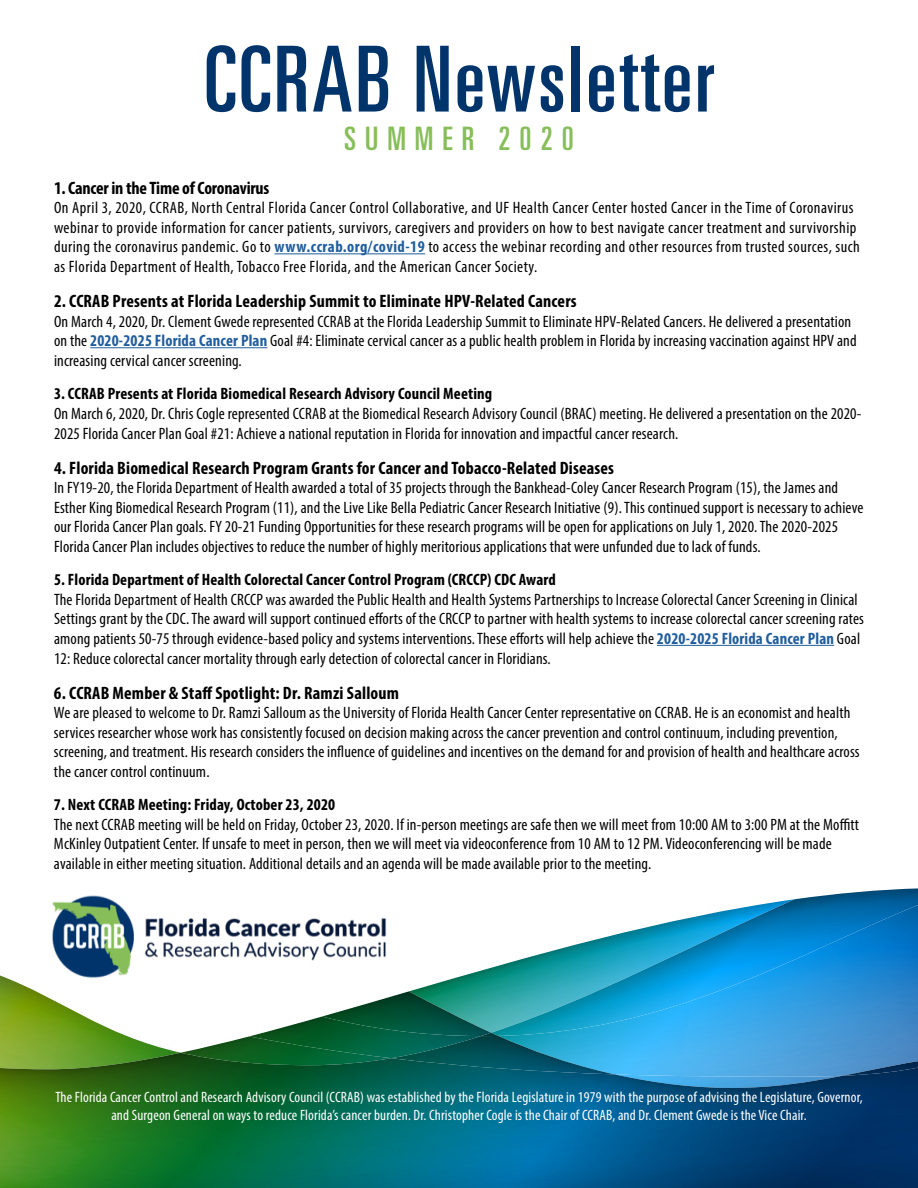
<style>
.page{position:relative;width:918px;height:1188px;background:#fff}
.page>*{position:absolute;margin:0;border:0;box-sizing:border-box;transform-origin:0 0}
.t1{font:ultra-condensed 91.2px "Univers";letter-spacing:.03em;color:#00346b}
.t2{font:ultra-condensed 32.4px "Univers";letter-spacing:.28em;color:#87be59}
.t3{font:700 condensed 18px "Myriad Pro";letter-spacing:.01em;color:#000}
.t4{font:700 condensed 18px "Myriad Pro";letter-spacing:-.01em;color:#000}
.t5{font:condensed 16.5px/19.6px "Myriad Pro";letter-spacing:.01em;color:#000}
.t6{font:condensed 16.5px/19.6px "Myriad Pro";letter-spacing:.03em;color:#000}
.t7{font:700 condensed 16.5px "Myriad Pro";letter-spacing:.01em;color:#000}
.t8{font:condensed 15px/18px "Myriad Pro";letter-spacing:.01em;color:#fff;text-align:center}
.s1{font-weight:700;color:#215e9e}
</style>
<div class="page">
<hr style="left:274px;top:253px;width:151px;height:1px;background:#215e9e">
<hr style="left:90px;top:347px;width:177px;height:1px;background:#215e9e">
<img style="left:0;top:975px;width:181px;height:78px">
<img style="left:410px;top:967px;width:81px;height:24px">
<img style="left:491px;top:888px;width:427px;height:145px">
<img style="left:498px;top:904px;width:420px;height:132px">
<img style="left:322px;top:991px;width:169px;height:42px">
<img style="left:251px;top:1017px;width:230px;height:19px">
<img style="left:181px;top:1036px;width:210px;height:17px">
<img style="left:481px;top:1033px;width:17px;height:3px">
<img style="left:391px;top:1036px;width:527px;height:17px">
<img style="left:0;top:1053px;width:918px;height:135px">
<img style="left:46px;top:895px;width:341px;height:94px">
<h1 class="t1" style="left:204px;top:27px;width:511px">CCRAB Newsletter</h1>
<h2 class="t2" style="left:344px;top:120px;width:231px">SUMMER 2020</h2>
<p class="t4" style="left:54px;top:176px;width:217px">1. Cancer in the Time of Coronavirus</p>
<p class="t6" style="left:54px;top:198px;width:807px">On April 3, 2020, CCRAB, North Central Florida Cancer Control Collaborative, and UF Health Cancer Center hosted Cancer in the Time of Coronavirus webinar to provide information for cancer patients, survivors, caregivers and providers on how to best navigate cancer treatment and survivorship during the coronavirus pandemic. Go to <span class="s1">www.ccrab.org/covid-19</span> to access the webinar recording and other resources from trusted sources, such as Florida Department of Health, Tobacco Free Florida, and the American Cancer Society.</p>
<p class="t3" style="left:54px;top:290px;width:524px">2. CCRAB Presents at Florida Leadership Summit to Eliminate HPV-Related Cancers</p>
<p class="t5" style="left:54px;top:311px;width:804px">On March 4, 2020, Dr. Clement Gwede represented CCRAB at the Florida Leadership Summit to Eliminate HPV-Related Cancers. He delivered a presentation on the <span class="s1">2020-2025 Florida Cancer Plan</span> Goal #4: Eliminate cervical cancer as a public health problem in Florida by increasing vaccination against HPV and increasing cervical cancer screening.</p>
<p class="t7" style="left:54px;top:383px;width:440px">3. CCRAB Presents at Florida Biomedical Research Advisory Council Meeting</p>
<p class="t5" style="left:54px;top:403px;width:809px">On March 6, 2020, Dr. Chris Cogle represented CCRAB at the Biomedical Research Advisory Council (BRAC) meeting. He delivered a presentation on the 2020-<br>2025 Florida Cancer Plan Goal #21: Achieve a national reputation in Florida for innovation and impactful cancer research.</p>
<p class="t3" style="left:54px;top:456px;width:562px">4. Florida Biomedical Research Program Grants for Cancer and Tobacco-Related Diseases</p>
<p class="t5" style="left:54px;top:478px;width:811px">In FY19-20, the Florida Department of Health awarded a total of 35 projects through the Bankhead-Coley Cancer Research Program (15), the James and Esther King Biomedical Research Program (11), and the Live Like Bella Pediatric Cancer Research Initiative (9). This continued support is necessary to achieve our Florida Cancer Plan goals. FY 20-21 Funding Opportunities for these research programs will be open for applications on July 1, 2020. The 2020-2025<br>Florida Cancer Plan includes objectives to reduce the number of highly meritorious applications that were unfunded due to lack of funds.</p>
<p class="t7" style="left:54px;top:569px;width:503px">5. Florida Department of Health Colorectal Cancer Control Program (CRCCP) CDC Award</p>
<p class="t5" style="left:54px;top:589px;width:811px">The Florida Department of Health CRCCP was awarded the Public Health and Health Systems Partnerships to Increase Colorectal Cancer Screening in Clinical Settings grant by the CDC. The award will support continued efforts of the CRCCP to partner with health systems to increase colorectal cancer screening rates among patients 50-75 through evidence-based policy and systems interventions. These efforts will help achieve the <span class="s1">2020-2025 Florida Cancer Plan</span> Goal 12: Reduce colorectal cancer mortality through early detection of colorectal cancer in Floridians.</p>
<p class="t3" style="left:54px;top:681px;width:347px">6. CCRAB Member &amp; Staff Spotlight: Dr. Ramzi Salloum</p>
<p class="t5" style="left:54px;top:703px;width:807px">We are pleased to welcome to Dr. Ramzi Salloum as the University of Florida Health Cancer Center representative on CCRAB. He is an economist and health services researcher whose work has consistently focused on decision making across the cancer prevention and control continuum, including prevention, screening, and treatment. His research considers the influence of guidelines and incentives on the demand for and provision of health and healthcare across the cancer control continuum.</p>
<p class="t7" style="left:54px;top:794px;width:283px">7. Next CCRAB Meeting: Friday, October 23, 2020</p>
<p class="t5" style="left:54px;top:814px;width:807px">The next CCRAB meeting will be held on Friday, October 23, 2020. If in-person meetings are safe then we will meet from 10:00 AM to 3:00 PM at the Moffitt<br>McKinley Outpatient Center. If unsafe to meet in person, then we will meet via videoconference from 10 AM to 12 PM. Videoconferencing will be made available in either meeting situation. Additional details and an agenda will be made available prior to the meeting.</p>
<p class="t8" style="left:55px;top:1088px;width:809px">The Florida Cancer Control and Research Advisory Council (CCRAB) was established by the Florida Legislature in 1979 with the purpose of advising the Legislature, Governor, and Surgeon General on ways to reduce Florida’s cancer burden. Dr. Christopher Cogle is the Chair of CCRAB, and Dr. Clement Gwede is the Vice Chair.</p>
</div>
